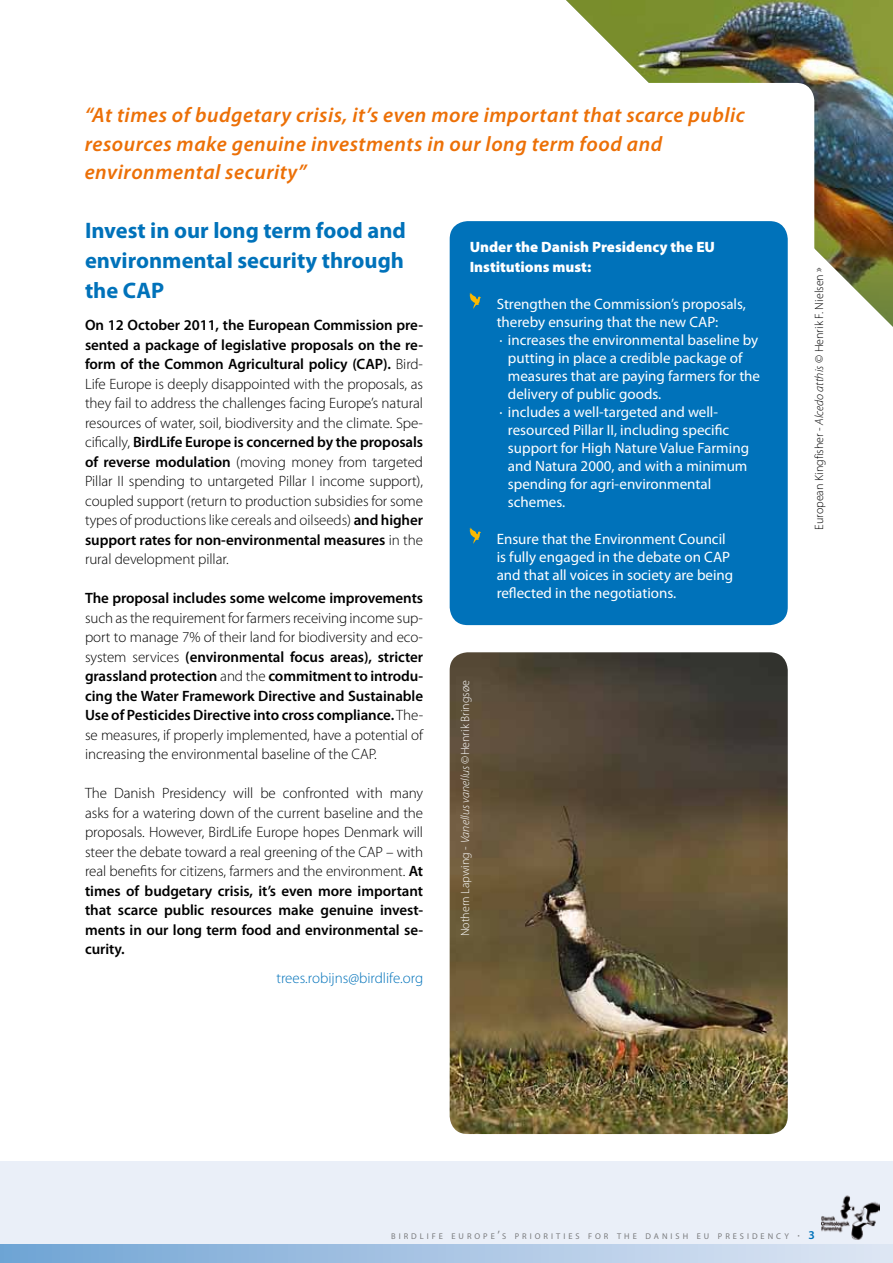
<style>
.page{position:relative;width:893px;height:1263px;background:#fff}
.page>*{position:absolute;margin:0;border:0;box-sizing:border-box;transform-origin:0 0}
.t1{font:700 22.5px/30px "Myriad Pro";color:#0072ba;text-align:justify}
.t2{font:italic 600 21px/28.5px "Myriad Pro";letter-spacing:.025em;color:#ec7007}
.t3{font:300 15px/19.5px "Myriad Pro";letter-spacing:-.005em;color:#000;text-align:justify}
.t4{font:15px/18px "Myriad Pro";color:#fff}
.t5{font:900 15px/19.5px "Myriad Pro";color:#fff}
.t6{font:600 15px "Myriad Pro";letter-spacing:-.005em;color:#000}
.t7{font:300 15px "Myriad Pro";color:#0072ba}
.t8{font:300 12px "Myriad Pro";color:#000}
.t9{font:300 12px "Myriad Pro";color:#fff}
.t10{font:8.4px "Myriad Pro";letter-spacing:.355em;color:#7b7c7e}
.s1{font-weight:600}
.s2{font-style:italic}
.s3{font-size:12px}
.s4{font-weight:600;font-size:12px;color:#0072ba}
</style>
<div class="page">
<img style="left:566px;top:0;width:327px;height:327px">
<div style="left:0;top:1161px;width:893px;height:102px;background:#eaeff8"></div>
<div style="left:0;top:1245px;width:893px;height:18px;background:linear-gradient(to right,#71a4d4,#e0e7f4)"></div>
<div style="left:56px;top:83px;width:758px;height:193px;background:#fff;border-radius:18px"></div>
<div style="left:450px;top:221px;width:338px;height:404px;background:#0072ba;border-radius:18px"></div>
<img style="left:450px;top:652px;width:338px;height:482px">
<svg style="left:470px;top:293px;width:11px;height:16px"></svg>
<svg style="left:470px;top:527px;width:11px;height:17px"></svg>
<img style="left:821px;top:1195px;width:59px;height:45px">
<h2 class="t2" style="left:85px;top:100px;width:662px">“At times of budgetary crisis, it’s even more important that scarce public resources make genuine investments in our long term food and environmental security”</h2>
<h1 class="t1" style="left:85px;top:215px;width:322px">Invest in our long term food and environmental security through the CAP</h1>
<p class="t3" style="left:85px;top:316px;width:340px"><span class="s1">On 12 October 2011, the European Commission pre&shy;sented a package of legislative proposals on the re&shy;form of the Common Agricultural policy (CAP).</span> Bird-Life Europe is deeply disappointed with the proposals, as they fail to address the challenges facing Europe’s natural resources of water, soil, biodiversity and the climate. Spe&shy;cifically, <span class="s1">BirdLife Europe is concerned by the proposals of reverse modulation</span> (moving money from targeted Pillar II spending to untargeted Pillar I income support), coupled support (return to production subsidies for some types of productions like cereals and oilseeds) <span class="s1">and higher support rates for non-environmental measures</span> in the rural development pillar.</p>
<p class="t6" style="left:85px;top:589px;width:340px">The proposal includes some welcome improvements</p>
<p class="t3" style="left:85px;top:608px;width:340px">such as the requirement for farmers receiving income sup&shy;port to manage 7% of their land for biodiversity and eco&shy;system services <span class="s1">(environmental focus areas), stricter grassland protection</span> and the <span class="s1">commitment to introdu&shy;cing the Water Framework Directive and Sustainable Use of Pesticides Directive into cross compliance.</span> The&shy;se measures, if properly implemented, have a potential of increasing the environmental baseline of the CAP.</p>
<p class="t3" style="left:85px;top:784px;width:340px">The Danish Presidency will be confronted with many asks for a watering down of the current baseline and the proposals. However, BirdLife Europe hopes Denmark will steer the debate toward a real greening of the CAP – with real benefits for citizens, farmers and the environment. <span class="s1">At times of budgetary crisis, it’s even more important that scarce public resources make genuine invest&shy;ments in our long term food and environmental se&shy;curity.</span></p>
<p class="t7" style="left:276px;top:969px;width:148px">trees.robijns@birdlife.org</p>
<p class="t5" style="left:470px;top:238px;width:247px">Under the Danish Presidency the EU<br>Institutions must:</p>
<p class="t4" style="left:497px;top:294px;width:251px">Strengthen the Commission’s proposals,</p>
<p class="t4" style="left:497px;top:312px;width:223px">thereby ensuring that the new CAP:</p>
<p class="t4" style="left:499px;top:330px;width:260px">· increases the environmental baseline by</p>
<p class="t4" style="left:508px;top:348px;width:236px">putting in place a credible package of</p>
<p class="t4" style="left:508px;top:366px;width:254px">measures that are paying farmers for the</p>
<p class="t4" style="left:508px;top:384px;width:155px">delivery of public goods.</p>
<p class="t4" style="left:499px;top:402px;width:220px">· includes a well-targeted and well-</p>
<p class="t4" style="left:508px;top:420px;width:223px">resourced Pillar II, including specific</p>
<p class="t4" style="left:508px;top:438px;width:243px">support for High Nature Value Farming</p>
<p class="t4" style="left:508px;top:456px;width:241px">and Natura 2000, and with a minimum</p>
<p class="t4" style="left:508px;top:474px;width:205px">spending for agri-environmental</p>
<p class="t4" style="left:508px;top:492px;width:59px">schemes.</p>
<p class="t4" style="left:497px;top:529px;width:238px">Ensure that the Environment Council is fully engaged in the debate on CAP and that all voices in society are being reflected in the negotiations.</p>
<p class="t9" style="left:458px;top:936px;width:258px;rotate:-90deg">Nothern Lapwing - <span class="s2">Vanellus vanellus</span> ©Henrik Bringsøe</p>
<p class="t8" style="left:813px;top:530px;width:264px;rotate:-90deg">European Kingfisher - <span class="s2">Alcedo atthis</span> © Henrik F. Nielsen »</p>
<p class="t10" style="left:391px;top:1230px;width:425px">BIRDLIFE EUROPE<span class="s3">’</span>S PRIORITIES FOR THE DANISH EU PRESIDENCY <span class="s3">·</span> <span class="s4">3</span></p>
</div>
